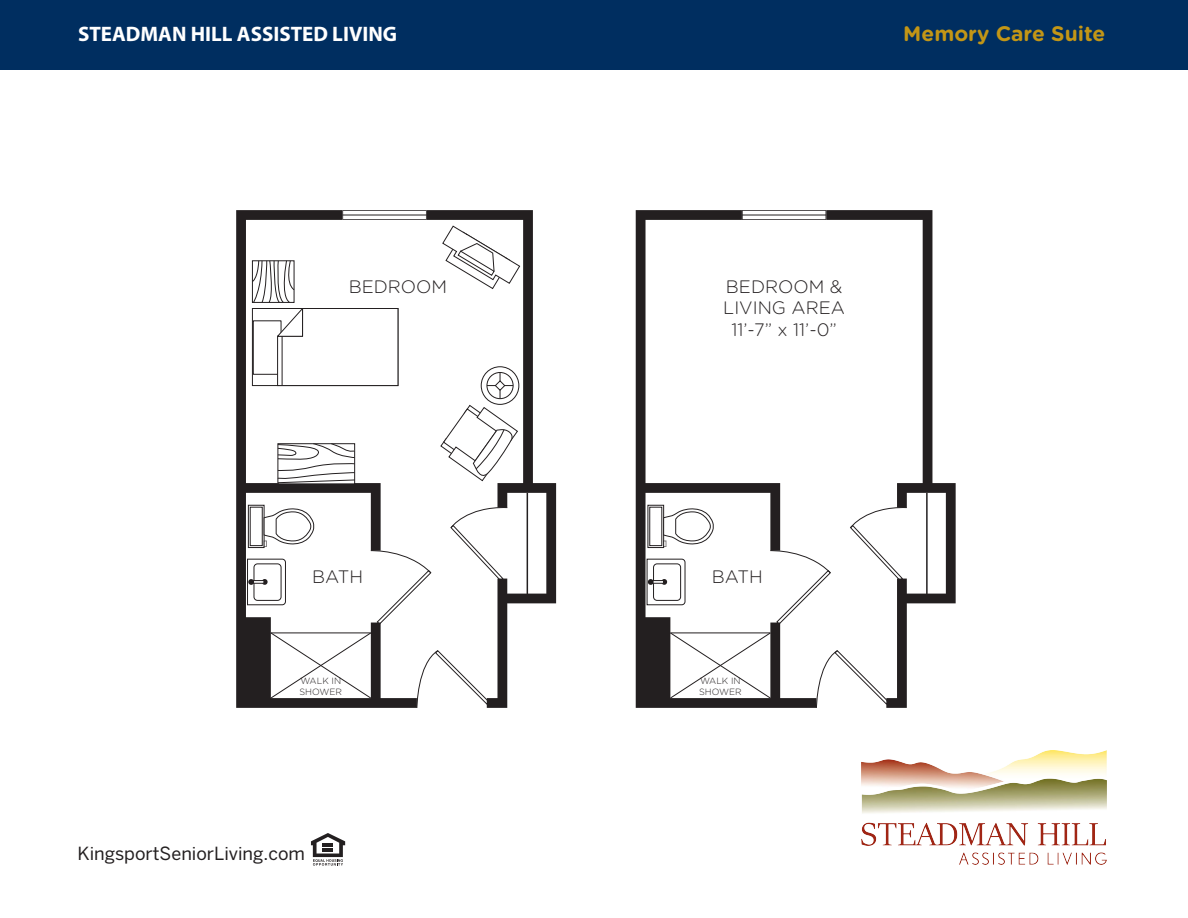
<style>
.page{position:relative;width:1188px;height:918px;background:#fff}
.page>*{position:absolute;margin:0;border:0;box-sizing:border-box;transform-origin:0 0}
.t1{font:700 21px "Myriad Pro";color:#fff}
.t2{font:700 21px "Gotham Rounded";color:#c39616}
.t3{font:300 18px/21.6px "Gotham Rounded";color:#231f20;text-align:center}
.t4{font:18px "Benton Sans";color:#231f20}
.t5{font:300 9px/10.8px "Gotham Rounded";color:#231f20}
</style>
<div class="page">
<svg style="left:236px;top:210px;width:180px;height:498px"></svg>
<svg style="left:427px;top:210px;width:129px;height:498px"></svg>
<svg style="left:342px;top:210px;width:85px;height:10px"></svg>
<hr style="left:342px;top:215px;width:85px;height:1px;background:#231f20">
<svg style="left:270px;top:632px;width:102px;height:67px"></svg>
<hr style="left:271px;top:633px;width:100px;height:1px;background:#231f20">
<hr style="left:527px;top:493px;width:1px;height:106px;background:#231f20">
<svg style="left:252px;top:260px;width:147px;height:126px"></svg>
<hr style="left:282px;top:336px;width:1px;height:49px;background:#231f20">
<svg style="left:442px;top:225px;width:79px;height:65px"></svg>
<div style="left:278px;top:443px;width:77px;height:41px;background:#726f70"></div>
<svg style="left:277px;top:443px;width:78px;height:40px;background:#d7d6d6"></svg>
<svg style="left:481px;top:367px;width:38px;height:37px"></svg>
<div style="left:481px;top:366px;width:38px;height:39px;border:1px solid #231f20;border-radius:50%"></div>
<svg style="left:440px;top:372px;width:78px;height:110px"></svg>
<svg style="left:248px;top:505px;width:16px;height:43px"></svg>
<div style="left:250px;top:507px;width:13px;height:39px;background:#fff;border:1px solid #231f20"></div>
<svg style="left:263px;top:508px;width:51px;height:39px"></svg>
<svg style="left:247px;top:558px;width:39px;height:48px"></svg>
<svg style="left:370px;top:549px;width:62px;height:76px"></svg>
<svg style="left:450px;top:506px;width:58px;height:76px"></svg>
<svg style="left:416px;top:650px;width:74px;height:58px"></svg>
<svg style="left:636px;top:210px;width:180px;height:498px"></svg>
<svg style="left:826px;top:210px;width:130px;height:498px"></svg>
<svg style="left:742px;top:210px;width:84px;height:10px"></svg>
<hr style="left:742px;top:215px;width:84px;height:1px;background:#231f20">
<svg style="left:669px;top:632px;width:102px;height:67px"></svg>
<hr style="left:670px;top:633px;width:100px;height:1px;background:#231f20">
<hr style="left:926px;top:493px;width:2px;height:106px;background:#231f20">
<svg style="left:648px;top:505px;width:16px;height:43px"></svg>
<div style="left:649px;top:507px;width:13px;height:39px;background:#fff;border:1px solid #231f20"></div>
<svg style="left:663px;top:508px;width:51px;height:39px"></svg>
<svg style="left:646px;top:558px;width:40px;height:48px"></svg>
<svg style="left:770px;top:549px;width:61px;height:76px"></svg>
<svg style="left:850px;top:506px;width:58px;height:76px"></svg>
<svg style="left:816px;top:650px;width:74px;height:58px"></svg>
<div style="left:0;top:0;width:1188px;height:69px;background:#002e60"></div>
<svg style="left:311px;top:833px;width:34px;height:33px"></svg>
<hr style="left:323px;top:843px;width:10px;height:4px;background:#231f20">
<hr style="left:323px;top:848px;width:10px;height:4px;background:#231f20">
<img style="left:861px;top:750px;width:245px;height:115px">
<p class="t1" style="left:78px;top:21px;width:321px">STEADMAN HILL ASSISTED LIVING</p>
<p class="t2" style="left:903px;top:18px;width:204px">Memory Care Suite</p>
<p class="t3" style="left:349px;top:275px;width:100px">BEDROOM</p>
<p class="t3" style="left:723px;top:275px;width:123px">BEDROOM &amp;<br>LIVING AREA<br>11’-7” x 11’-0”</p>
<p class="t3" style="left:312px;top:565px;width:52px">BATH</p>
<p class="t3" style="left:712px;top:565px;width:52px">BATH</p>
<p class="t5" style="left:300px;top:675px;width:44px">WALK IN<br>SHOWER</p>
<p class="t5" style="left:699px;top:675px;width:44px">WALK IN<br>SHOWER</p>
<p class="t4" style="left:77px;top:842px;width:229px">KingsportSeniorLiving.com</p>
</div>
